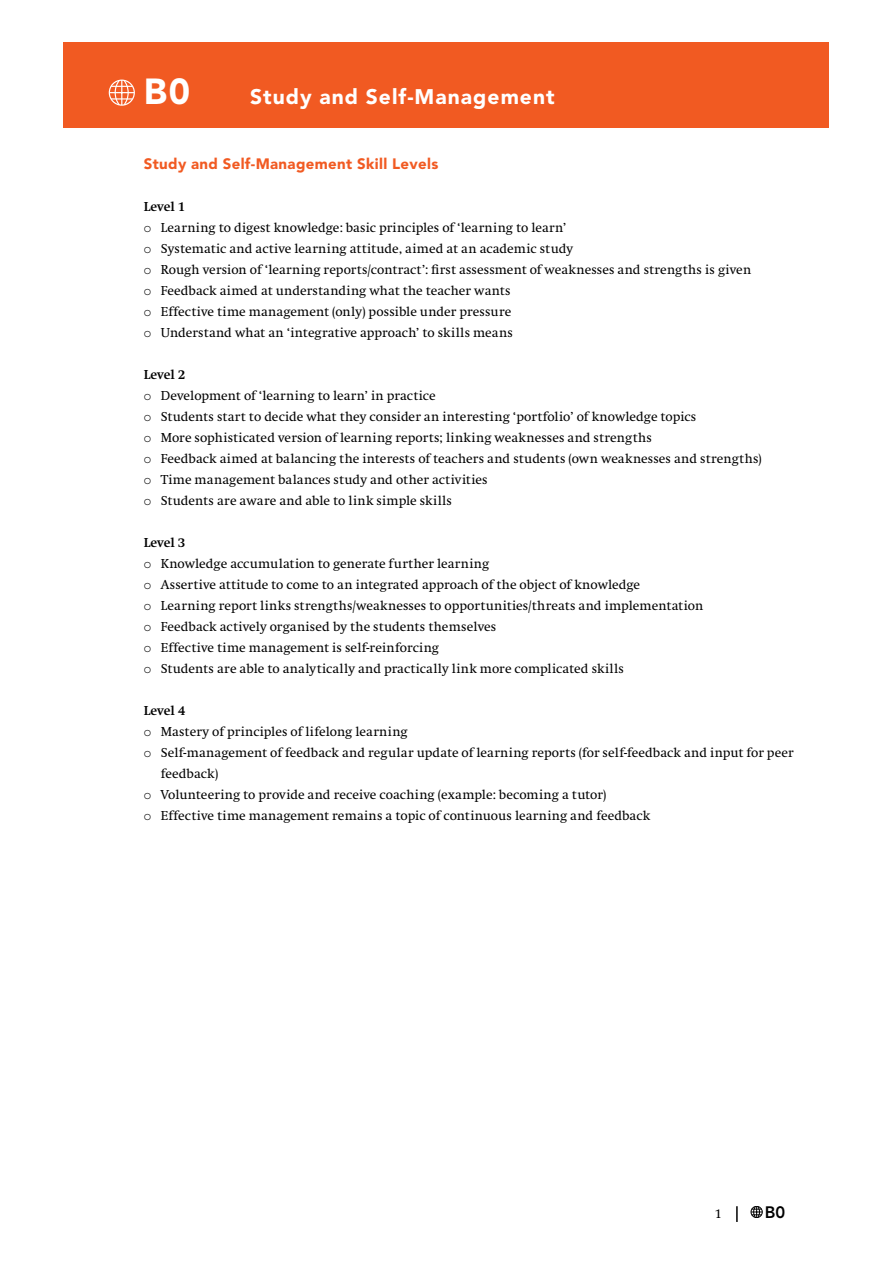
<style>
.page{position:relative;width:893px;height:1263px;background:#fff}
.page>*{position:absolute;margin:0;border:0;box-sizing:border-box;transform-origin:0 0}
.t1{font:900 36px "Avenir LT Std";color:#fff}
.t2{font:900 21px "Avenir LT Std";letter-spacing:.05em;color:#fff}
.t3{font:800 16.5px "Avenir LT Std";color:#000}
.t4{font:900 15px "Avenir LT Std";letter-spacing:.025em;color:#f15a22}
.t5{font:13.5px/21px "Swift";letter-spacing:.005em;color:#000}
.t6{font:700 13.5px "Swift";color:#000}
.s1{font-weight:700}
.s2{font-family:"European Pi Three"}
</style>
<div class="page">
<div style="left:64px;top:43px;width:765px;height:85px;background:#f15a22"></div>
<div style="left:109px;top:80px;width:26px;height:26px;border:1px solid #fff;border-radius:50%"></div>
<svg style="left:109px;top:79px;width:25px;height:27px"></svg>
<hr style="left:111px;top:98px;width:21px;height:2px;background:#fff">
<svg style="left:736px;top:1206px;width:2px;height:16px"></svg>
<svg style="left:751px;top:1206px;width:11px;height:12px"></svg>
<h1 class="t1" style="left:144px;top:70px;width:48px">B0</h1>
<h2 class="t2" style="left:250px;top:84px;width:306px">Study and Self-Management</h2>
<p class="t4" style="left:144px;top:155px;width:296px">Study and Self-Management Skill Levels</p>
<p class="t5" style="left:144px;top:196px;width:609px"><span class="s1">Level 1<br></span><span class="s2">i</span> Learning to digest knowledge: basic principles of ‘learning to learn’<br><span class="s2">i</span> Systematic and active learning attitude, aimed at an academic study<br><span class="s2">i</span> Rough version of ‘learning reports/contract’: first assessment of weaknesses and strengths is given <span class="s2">i</span> Feedback aimed at understanding what the teacher wants<br><span class="s2">i</span> Effective time management (only) possible under pressure<br><span class="s2">i</span> Understand what an ‘integrative approach’ to skills means</p>
<p class="t5" style="left:144px;top:364px;width:619px"><span class="s1">Level 2<br></span><span class="s2">i</span> Development of ‘learning to learn’ in practice<br><span class="s2">i</span> Students start to decide what they consider an interesting ‘portfolio’ of knowledge topics<br><span class="s2">i</span> More sophisticated version of learning reports; linking weaknesses and strengths<br><span class="s2">i</span> Feedback aimed at balancing the interests of teachers and students (own weaknesses and strengths) <span class="s2">i</span> Time management balances study and other activities<br><span class="s2">i</span> Students are aware and able to link simple skills</p>
<p class="t5" style="left:144px;top:532px;width:561px"><span class="s1">Level 3<br></span><span class="s2">i</span> Knowledge accumulation to generate further learning<br><span class="s2">i</span> Assertive attitude to come to an integrated approach of the object of knowledge<br><span class="s2">i</span> Learning report links strengths/weaknesses to opportunities/threats and implementation <span class="s2">i</span> Feedback actively organised by the students themselves<br><span class="s2">i</span> Effective time management is self-reinforcing<br><span class="s2">i</span> Students are able to analytically and practically link more complicated skills</p>
<p class="t6" style="left:144px;top:703px;width:43px">Level 4</p>
<p class="t5" style="left:144px;top:722px;width:265px"><span class="s2">i</span> Mastery of principles of lifelong learning</p>
<p class="t5" style="left:144px;top:743px;width:652px"><span class="s2">i</span> Self-management of feedback and regular update of learning reports (for self-feedback and input for peer</p>
<p class="t5" style="left:161px;top:764px;width:59px">feedback)</p>
<p class="t5" style="left:144px;top:785px;width:464px"><span class="s2">i</span> Volunteering to provide and receive coaching (example: becoming a tutor)</p>
<p class="t5" style="left:144px;top:806px;width:508px"><span class="s2">i</span> Effective time management remains a topic of continuous learning and feedback</p>
<p class="t5" style="left:715px;top:1203px;width:9px">1</p>
<p class="t3" style="left:765px;top:1203px;width:22px">B0</p>
</div>
